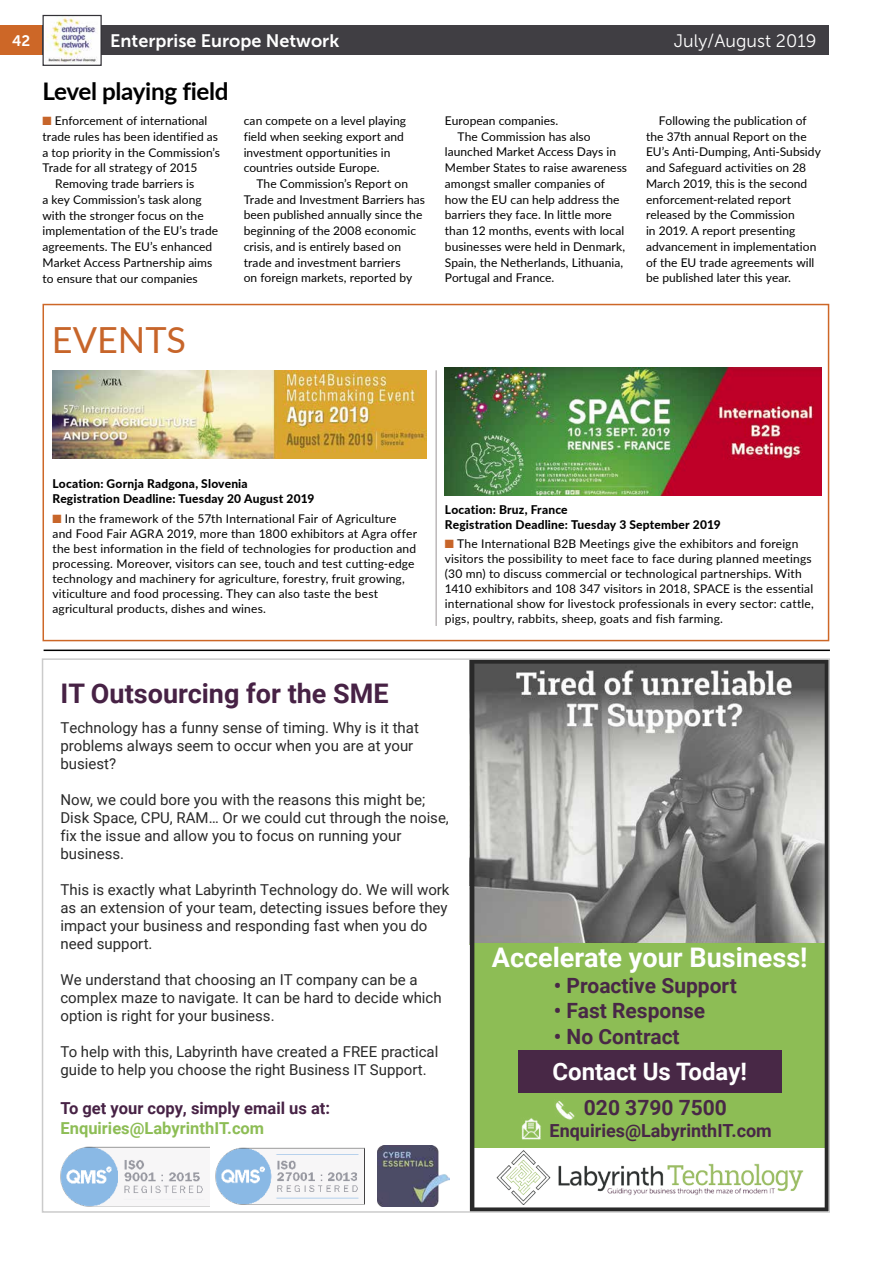
<style>
.page{position:relative;width:893px;height:1263px;background:#fff}
.page>*{position:absolute;margin:0;border:0;box-sizing:border-box;transform-origin:0 0}
.t1{font:36px "Lato";color:#c7652a}
.t2{font:700 27px "Roboto";color:#fff}
.t3{font:700 27px "Roboto";color:#472245}
.t4{font:700 24.3px "Lato";letter-spacing:-.015em;color:#000}
.t5{font:700 24px "Roboto";color:#fff}
.t6{font:700 21px "Roboto";color:#482846}
.t7{font:700 18px "Roboto";color:#482846}
.t8{font:18px "Museo Sans 700";color:#fff}
.t9{font:18px "Museo Sans 300";color:#fff}
.t10{font:700 16.5px "Roboto";color:#472245}
.t11{font:700 16.5px "Roboto";color:#8dbd55}
.t12{font:15.15px "Museo Sans 700";color:#fff}
.t13{font:15px/18px "Roboto";color:#292929}
.t14{font:12px/15.8px "Lato";letter-spacing:.005em;color:#000}
.t15{font:800 12px/15px "Lato";letter-spacing:.015em;color:#000}
.s1{color:#c7652a}
</style>
<div class="page">
<div style="left:0;top:26px;width:43px;height:29px;background:#cd6727"></div>
<div style="left:43px;top:26px;width:786px;height:29px;background:#403e43"></div>
<div style="left:43px;top:15px;width:58px;height:50px;background:#fff"></div>
<img style="left:46px;top:17px;width:51px;height:46px">
<div style="left:43px;top:15px;width:59px;height:51px;border:1px solid #333237"></div>
<img style="left:60px;top:1147px;width:149px;height:59px">
<img style="left:216px;top:1148px;width:148px;height:57px">
<img style="left:377px;top:1146px;width:72px;height:61px">
<svg style="left:470px;top:661px;width:357px;height:549px;background:#95a383"></svg>
<img style="left:53px;top:371px;width:374px;height:87px">
<img style="left:445px;top:368px;width:376px;height:128px">
<div style="left:43px;top:304px;width:786px;height:337px;border:2px solid #cd6727"></div>
<hr style="left:435px;top:370px;width:2px;height:256px;background:#bdb9ba">
<hr style="left:44px;top:649px;width:786px;height:2px;background:#000">
<p class="t12" style="left:12px;top:32px;width:20px">42</p>
<h3 class="t8" style="left:110px;top:31px;width:231px">Enterprise Europe Network</h3>
<h3 class="t9" style="left:674px;top:31px;width:144px">July/August 2019</h3>
<h3 class="t4" style="left:43px;top:74px;width:187px">Level playing field</h3>
<p class="t14" style="left:43px;top:112px;width:166px"><span class="s1">■</span> Enforcement of international</p>
<p class="t14" style="left:43px;top:128px;width:177px">trade rules has been identified as</p>
<p class="t14" style="left:43px;top:144px;width:179px">a top priority in the Commission’s</p>
<p class="t14" style="left:43px;top:160px;width:156px">Trade for all strategy of 2015</p>
<p class="t14" style="left:55px;top:175px;width:141px">Removing trade barriers is</p>
<p class="t14" style="left:43px;top:191px;width:161px">a key Commission’s task along</p>
<p class="t14" style="left:43px;top:207px;width:163px">with the stronger focus on the</p>
<p class="t14" style="left:43px;top:223px;width:177px">implementation of the EU’s trade</p>
<p class="t14" style="left:43px;top:238px;width:171px">agreements. The EU’s enhanced</p>
<p class="t14" style="left:43px;top:254px;width:171px">Market Access Partnership aims</p>
<p class="t14" style="left:43px;top:270px;width:157px">to ensure that our companies</p>
<p class="t14" style="left:244px;top:112px;width:164px">can compete on a level playing field when seeking export and investment opportunities in countries outside Europe.</p>
<p class="t14" style="left:244px;top:175px;width:183px;text-indent:13px">The Commission’s Report on<br>Trade and Investment Barriers has been published annually since the beginning of the 2008 economic crisis, and is entirely based on trade and investment barriers<br>on foreign markets, reported by</p>
<h1 class="t1" style="left:52px;top:314px;width:136px">EVENTS</h1>
<p class="t14" style="left:445px;top:112px;width:115px">European companies.</p>
<p class="t14" style="left:458px;top:128px;width:135px">The Commission has also</p>
<p class="t14" style="left:445px;top:144px;width:173px">launched Market Access Days in</p>
<p class="t14" style="left:445px;top:159px;width:184px">Member States to raise awareness</p>
<p class="t14" style="left:445px;top:175px;width:162px">amongst smaller companies of</p>
<p class="t14" style="left:445px;top:191px;width:176px">how the EU can help address the</p>
<p class="t14" style="left:445px;top:207px;width:169px">barriers they face. In little more</p>
<p class="t14" style="left:445px;top:222px;width:181px">than 12 months, events with local</p>
<p class="t14" style="left:445px;top:238px;width:182px">businesses were held in Denmark,</p>
<p class="t14" style="left:445px;top:254px;width:180px">Spain, the Netherlands, Lithuania,</p>
<p class="t14" style="left:445px;top:270px;width:111px">Portugal and France.</p>
<p class="t14" style="left:646px;top:112px;width:176px;text-indent:13px">Following the publication of the 37th annual Report on the<br>EU’s Anti-Dumping, Anti-Subsidy and Safeguard activities on 28<br>March 2019, this is the second enforcement-related report released by the Commission<br>in 2019. A report presenting advancement in implementation of the EU trade agreements will be published later this year.</p>
<p class="t15" style="left:53px;top:476px;width:263px">Location: Gornja Radgona, Slovenia<br>Registration Deadline: Tuesday 20 August 2019</p>
<p class="t14" style="left:53px;top:510px;width:366px;line-height:15px"><span class="s1">■</span> In the framework of the 57th International Fair of Agriculture and Food Fair AGRA 2019, more than 1800 exhibitors at Agra offer the best information in the field of technologies for production and processing. Moreover, visitors can see, touch and test cutting-edge technology and machinery for agriculture, forestry, fruit growing, viticulture and food processing. They can also taste the best agricultural products, dishes and wines.</p>
<p class="t15" style="left:445px;top:502px;width:277px">Location: Bruz, France<br>Registration Deadline: Tuesday 3 September 2019</p>
<p class="t14" style="left:445px;top:536px;width:370px;line-height:15px"><span class="s1">■</span> The International B2B Meetings give the exhibitors and foreign visitors the possibility to meet face to face during planned meetings (30 mn) to discuss commercial or technological partnerships. With 1410 exhibitors and 108 347 visitors in 2018, SPACE is the essential international show for livestock professionals in every sector: cattle, pigs, poultry, rabbits, sheep, goats and fish farming.</p>
<h2 class="t3" style="left:60px;top:675px;width:330px">IT Outsourcing for the SME</h2>
<p class="t13" style="left:60px;top:718px;width:360px">Technology has a funny sense of timing. Why is it that problems always seem to occur when you are at your busiest?</p>
<p class="t13" style="left:60px;top:790px;width:390px">Now, we could bore you with the reasons this might be; Disk Space, CPU, RAM… Or we could cut through the noise, fix the issue and allow you to focus on running your business.</p>
<p class="t13" style="left:60px;top:880px;width:391px">This is exactly what Labyrinth Technology do. We will work as an extension of your team, detecting issues before they impact your business and responding fast when you do need support.</p>
<p class="t13" style="left:60px;top:970px;width:383px">We understand that choosing an IT company can be a complex maze to navigate. It can be hard to decide which option is right for your business.</p>
<p class="t13" style="left:60px;top:1042px;width:379px">To help with this, Labyrinth have created a FREE practical guide to help you choose the right Business IT Support.</p>
<h3 class="t10" style="left:60px;top:1097px;width:271px">To get your copy, simply email us at:</h3>
<h3 class="t11" style="left:60px;top:1117px;width:205px">Enquiries@LabyrinthIT.com</h3>
<h2 class="t2" style="left:492px;top:938px;width:317px">Accelerate your Business!</h2>
<h3 class="t6" style="left:554px;top:970px;width:185px">• Proactive Support</h3>
<h3 class="t6" style="left:554px;top:996px;width:153px">• Fast Response</h3>
<h3 class="t6" style="left:554px;top:1021px;width:127px">• No Contract</h3>
<h3 class="t5" style="left:552px;top:1055px;width:196px">Contact Us Today!</h3>
<h3 class="t6" style="left:584px;top:1093px;width:145px">020 3790 7500</h3>
<h3 class="t7" style="left:550px;top:1118px;width:224px">Enquiries@LabyrinthIT.com</h3>
</div>
